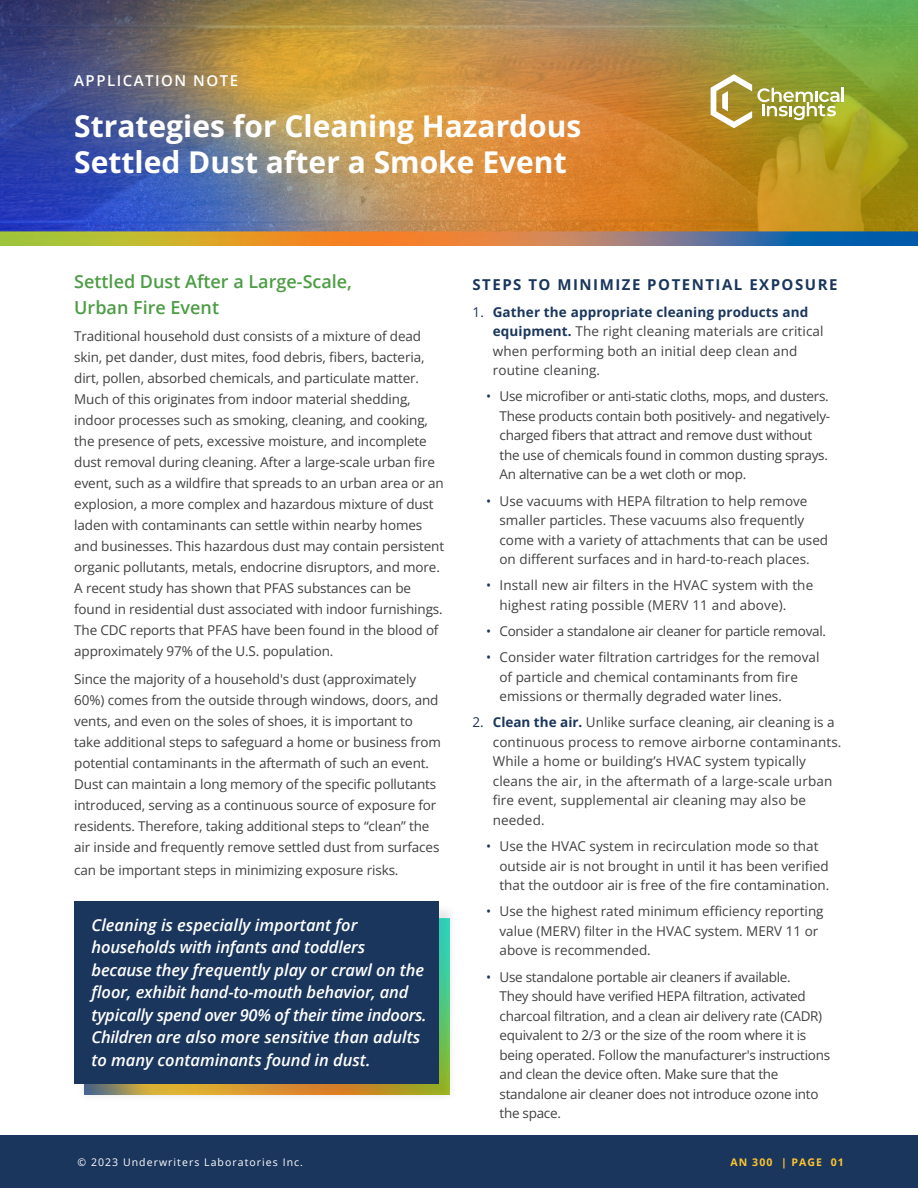
<style>
.page{position:relative;width:918px;height:1188px;background:#fff}
.page>*{position:absolute;margin:0;border:0;box-sizing:border-box;transform-origin:0 0}
.t1{font:700 30px/36px "Open Sans";color:#fff}
.t2{font:600 18px/25.5px "Open Sans";color:#4c9d45}
.t3{font:italic 600 16.5px/22.5px "Open Sans";color:#fff}
.t4{font:700 15px "Open Sans";letter-spacing:.1em;color:#1b365d}
.t5{font:600 15px "Open Sans";letter-spacing:.1em;color:#fff}
.t6{font:13.5px/21px "Open Sans";letter-spacing:-.01em;color:#414042}
.t7{font:13.5px/19.5px "Open Sans";letter-spacing:.01em;color:#414042}
.t8{font:10.5px "Open Sans";letter-spacing:.1em;color:#fff}
.t9{font:700 10.5px "Open Sans";letter-spacing:.1em;color:#ffc52f}
.s1{color:#1b365d}
.s2{font-weight:700;color:#1b365d}
</style>
<div class="page">
<img style="left:0;top:0;width:918px;height:232px">
<img style="left:0;top:232px;width:918px;height:13px">
<div style="left:0;top:1135px;width:918px;height:53px;background:#1b365d"></div>
<div style="left:76px;top:904px;width:382px;height:199px;background:#000;opacity:.1"></div>
<div style="left:74px;top:901px;width:365px;height:183px;background:#1b365d"></div>
<svg style="left:711px;top:74px;width:128px;height:54px"></svg>
<hr style="left:841px;top:88px;width:3px;height:14px;background:#fff">
<p class="t5" style="left:74px;top:70px;width:165px">APPLICATION NOTE</p>
<h1 class="t1" style="left:74px;top:107px;width:509px">Strategies for Cleaning Hazardous<br>Settled Dust after a Smoke Event</h1>
<h2 class="t2" style="left:74px;top:268px;width:279px">Settled Dust After a Large-Scale,<br>Urban Fire Event</h2>
<p class="t6" style="left:74px;top:326px;width:371px">Traditional household dust consists of a mixture of dead skin, pet dander, dust mites, food debris, fibers, bacteria, dirt, pollen, absorbed chemicals, and particulate matter.<br>Much of this originates from indoor material shedding, indoor processes such as smoking, cleaning, and cooking, the presence of pets, excessive moisture, and incomplete dust removal during cleaning. After a large-scale urban fire event, such as a wildfire that spreads to an urban area or an explosion, a more complex and hazardous mixture of dust laden with contaminants can settle within nearby homes and businesses. This hazardous dust may contain persistent organic pollutants, metals, endocrine disruptors, and more.<br>A recent study has shown that PFAS substances can be found in residential dust associated with indoor furnishings.<br>The CDC reports that PFAS have been found in the blood of approximately 97% of the U.S. population.</p>
<p class="t6" style="left:74px;top:668px;width:368px">Since the majority of a household's dust (approximately 60%) comes from the outside through windows, doors, and vents, and even on the soles of shoes, it is important to take additional steps to safeguard a home or business from potential contaminants in the aftermath of such an event.<br>Dust can maintain a long memory of the specific pollutants introduced, serving as a continuous source of exposure for residents. Therefore, taking additional steps to “clean” the air inside and frequently remove settled dust from surfaces</p>
<p class="t6" style="left:74px;top:859px;width:326px">can be important steps in minimizing exposure risks.</p>
<p class="t3" style="left:92px;top:913px;width:337px">Cleaning is especially important for households with infants and toddlers because they frequently play or crawl on the floor, exhibit hand-to-mouth behavior, and typically spend over 90% of their time indoors.<br>Children are also more sensitive than adults to many contaminants found in dust.</p>
<p class="t4" style="left:472px;top:275px;width:367px">STEPS TO MINIMIZE POTENTIAL EXPOSURE</p>
<p class="t7" style="left:493px;top:302px;width:332px;text-indent:-20px"><span class="s1">1.</span> <span class="s2">Gather the appropriate cleaning products and equipment.</span> The right cleaning materials are critical when performing both an initial deep clean and routine cleaning.</p>
<p class="t6" style="left:500px;top:386px;width:332px;line-height:19.5px;text-indent:-14px"><span class="s1">•</span> Use microfiber or anti-static cloths, mops, and dusters.<br>These products contain both positively- and negatively&shy;charged fibers that attract and remove dust without the use of chemicals found in common dusting sprays.<br>An alternative can be a wet cloth or mop.</p>
<p class="t6" style="left:500px;top:491px;width:330px;line-height:19.5px;text-indent:-14px"><span class="s1">•</span> Use vacuums with HEPA filtration to help remove smaller particles. These vacuums also frequently come with a variety of attachments that can be used on different surfaces and in hard-to-reach places.</p>
<p class="t7" style="left:500px;top:575px;width:315px;text-indent:-14px"><span class="s1">•</span> Install new air filters in the HVAC system with the highest rating possible (MERV 11 and above).</p>
<p class="t6" style="left:486px;top:620px;width:342px"><span class="s1">•</span> Consider a standalone air cleaner for particle removal.</p>
<p class="t6" style="left:500px;top:647px;width:321px;line-height:19.5px;text-indent:-14px"><span class="s1">•</span> Consider water filtration cartridges for the removal of particle and chemical contaminants from fire emissions or thermally degraded water lines.</p>
<p class="t7" style="left:493px;top:713px;width:350px;text-indent:-20px"><span class="s1">2.</span> <span class="s2">Clean the air.</span> Unlike surface cleaning, air cleaning is a continuous process to remove airborne contaminants.<br>While a home or building’s HVAC system typically cleans the air, in the aftermath of a large-scale urban fire event, supplemental air cleaning may also be needed.</p>
<p class="t6" style="left:500px;top:836px;width:331px;line-height:19.5px;text-indent:-14px"><span class="s1">•</span> Use the HVAC system in recirculation mode so that outside air is not brought in until it has been verified that the outdoor air is free of the fire contamination.</p>
<p class="t6" style="left:500px;top:901px;width:326px;line-height:19.5px;text-indent:-14px"><span class="s1">•</span> Use the highest rated minimum efficiency reporting value (MERV) filter in the HVAC system. MERV 11 or above is recommended.</p>
<p class="t6" style="left:500px;top:967px;width:332px;line-height:19.5px;text-indent:-14px"><span class="s1">•</span> Use standalone portable air cleaners if available.<br>They should have verified HEPA filtration, activated charcoal filtration, and a clean air delivery rate (CADR) equivalent to 2/3 or the size of the room where it is being operated. Follow the manufacturer's instructions and clean the device often. Make sure that the standalone air cleaner does not introduce ozone into the space.</p>
<p class="t8" style="left:78px;top:1155px;width:227px">© 2023 Underwriters Laboratories Inc.</p>
<p class="t9" style="left:731px;top:1155px;width:115px">AN 300 | PAGE 01</p>
</div>
